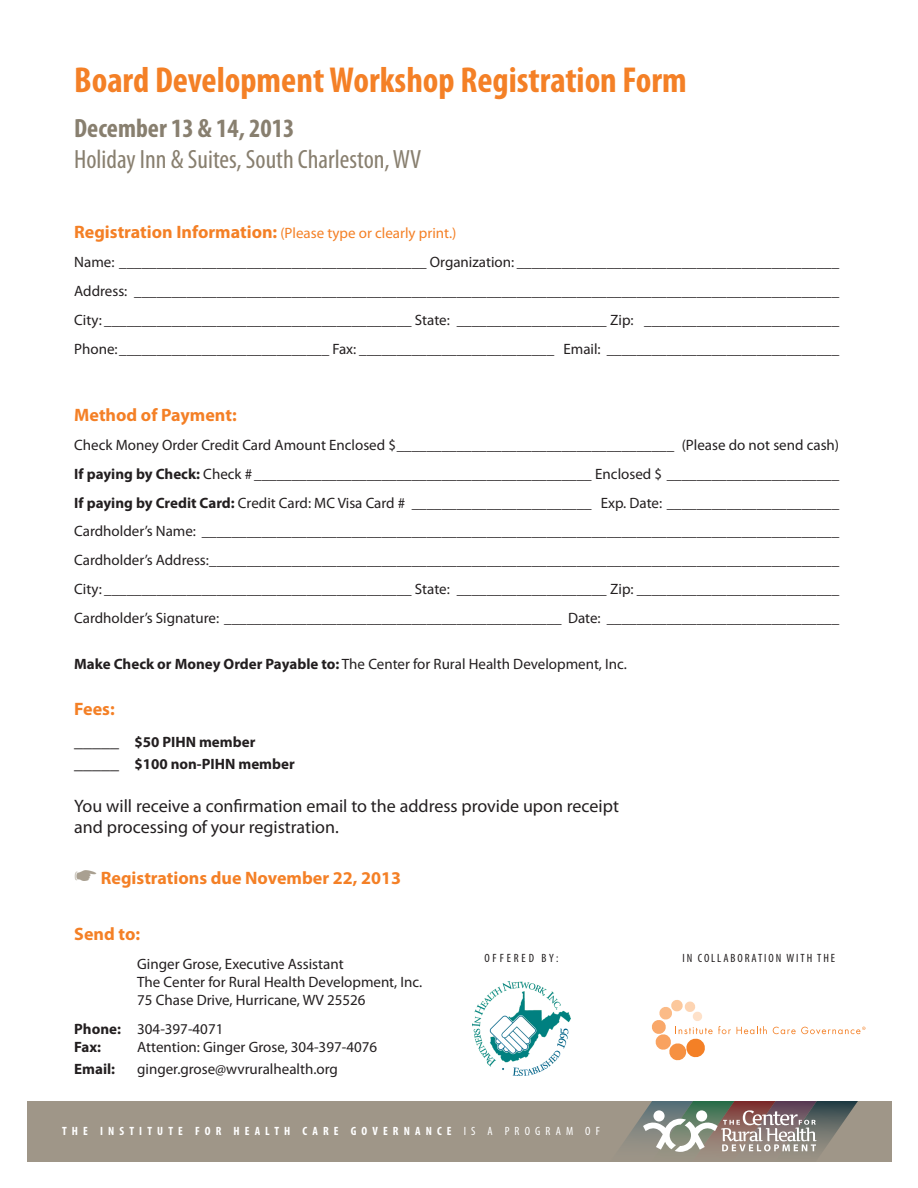
<style>
.page{position:relative;width:918px;height:1188px;background:#fff}
.page>*{position:absolute;margin:0;border:0;box-sizing:border-box;transform-origin:0 0}
.t1{font:700 condensed 36.15px "Myriad Pro";color:#f48026}
.t2{font:condensed 26.55px/31.8px "Myriad Pro";color:#887f6f}
.t3{font:18px/21.6px "Myriad Pro";color:#231f20}
.Subheadings{font:700 18px "Myriad Pro";color:#f48026}
.t4{font:15px/18px "Myriad Pro";color:#231f20}
.Subheadings-2{font:15px "Myriad Pro";color:#f48026}
.t5{font:700 15px "Myriad Pro";color:#231f20}
.t6{font:700 condensed 12px "Myriad Pro";letter-spacing:.43em;color:#fff}
.t7{font:condensed 12px "Myriad Pro";letter-spacing:.16em;color:#231f20}
.t8{font:condensed 12px "Myriad Pro";letter-spacing:.24em;color:#231f20}
.s1{font-weight:700}
.s2{font-weight:700;font-size:18px}
.s3{font-weight:400;font-size:18px}
.s4{color:#a9a091}
.s5{font-weight:400}
</style>
<div class="page">
<div style="left:27px;top:1100px;width:891px;height:88px;background:#9f9688"></div>
<svg style="left:623px;top:1101px;width:235px;height:52px"></svg>
<div style="left:892px;top:859px;width:26px;height:329px;background:#fff"></div>
<div style="left:0;top:1162px;width:918px;height:26px;background:#fff"></div>
<div style="left:0;top:1076px;width:911px;height:25px;background:#fff"></div>
<svg style="left:651px;top:1000px;width:80px;height:61px"></svg>
<svg style="left:737px;top:1026px;width:30px;height:8px"></svg>
<svg style="left:773px;top:1027px;width:92px;height:7px"></svg>
<img style="left:472px;top:981px;width:98px;height:95px">
<p class="t1" style="left:74px;top:57px;width:614px">Board Development Workshop Registration Form</p>
<p class="t2" style="left:74px;top:112px;width:349px"><span class="s1">December 13 &amp; 14, 2013<br></span>Holiday Inn &amp; Suites, South Charleston, WV</p>
<p class="Subheadings-2" style="left:74px;top:224px;width:384px"><span class="s2">Registration Information:</span> (Please type or clearly print.)</p>
<p class="t4" style="left:74px;top:253px;width:766px">Name: _________________________________________ Organization: ___________________________________________</p>
<p class="t4" style="left:74px;top:282px;width:766px">Address: ______________________________________________________________________________________________</p>
<p class="t4" style="left:74px;top:311px;width:766px">City: _________________________________________ State: ____________________ Zip: __________________________</p>
<p class="t4" style="left:74px;top:339px;width:766px">Phone:____________________________ Fax: __________________________ Email: _______________________________</p>
<p class="Subheadings" style="left:74px;top:403px;width:164px">Method of Payment:</p>
<p class="t4" style="left:74px;top:436px;width:766px">Check Money Order Credit Card Amount Enclosed $_____________________________________ (Please do not send cash)</p>
<p class="t4" style="left:74px;top:464px;width:766px"><span class="s1">If paying by Check:</span> Check # _____________________________________________ Enclosed $ _______________________</p>
<p class="t4" style="left:74px;top:493px;width:766px"><span class="s1">If paying by Credit Card:</span> Credit Card: MC Visa Card # ________________________ Exp. Date: _______________________</p>
<p class="t4" style="left:74px;top:522px;width:766px">Cardholder’s Name: _____________________________________________________________________________________</p>
<p class="t4" style="left:74px;top:551px;width:766px">Cardholder’s Address:____________________________________________________________________________________</p>
<p class="t4" style="left:74px;top:580px;width:766px">City: _________________________________________ State: ____________________ Zip: ___________________________</p>
<p class="t4" style="left:74px;top:608px;width:766px">Cardholder’s Signature: _____________________________________________ Date: _______________________________</p>
<p class="t4" style="left:74px;top:654px;width:554px"><span class="s1">Make Check or Money Order Payable to:</span> The Center for Rural Health Development, Inc.</p>
<p class="Subheadings" style="left:74px;top:697px;width:42px">Fees:</p>
<p class="t5" style="left:74px;top:732px;width:183px"><span class="s3">_____</span> $50 PIHN member</p>
<p class="t5" style="left:74px;top:754px;width:222px"><span class="s3">_____</span> $100 non-PIHN member</p>
<p class="t3" style="left:74px;top:795px;width:546px">You will receive a confirmation email to the address provide upon receipt and processing of your registration.</p>
<p class="Subheadings" style="left:74px;top:866px;width:328px"><span class="s4">☛</span> Registrations due November 22, 2013</p>
<p class="Subheadings" style="left:74px;top:923px;width:67px">Send to:</p>
<p class="t4" style="left:137px;top:955px;width:287px">Ginger Grose, Executive Assistant<br>The Center for Rural Health Development, Inc.<br>75 Chase Drive, Hurricane, WV 25526</p>
<p class="t4" style="left:74px;top:1020px;width:151px"><span class="s1">Phone:</span> 304-397-4071<br><span class="s1">Fax:</span></p>
<p class="t4" style="left:137px;top:1038px;width:241px">Attention: Ginger Grose, 304-397-4076</p>
<p class="t5" style="left:74px;top:1059px;width:42px">Email:</p>
<p class="t4" style="left:137px;top:1059px;width:202px">ginger.grose@wvruralhealth.org</p>
<p class="t8" style="left:484px;top:951px;width:76px">OFFERED BY:</p>
<p class="t7" style="left:682px;top:951px;width:154px">IN COLLABORATION WITH THE</p>
<p class="t6" style="left:62px;top:1124px;width:539px">THE INSTITUTE FOR HEALTH CARE GOVERNANCE <span class="s5">IS A PROGRAM OF</span></p>
</div>
